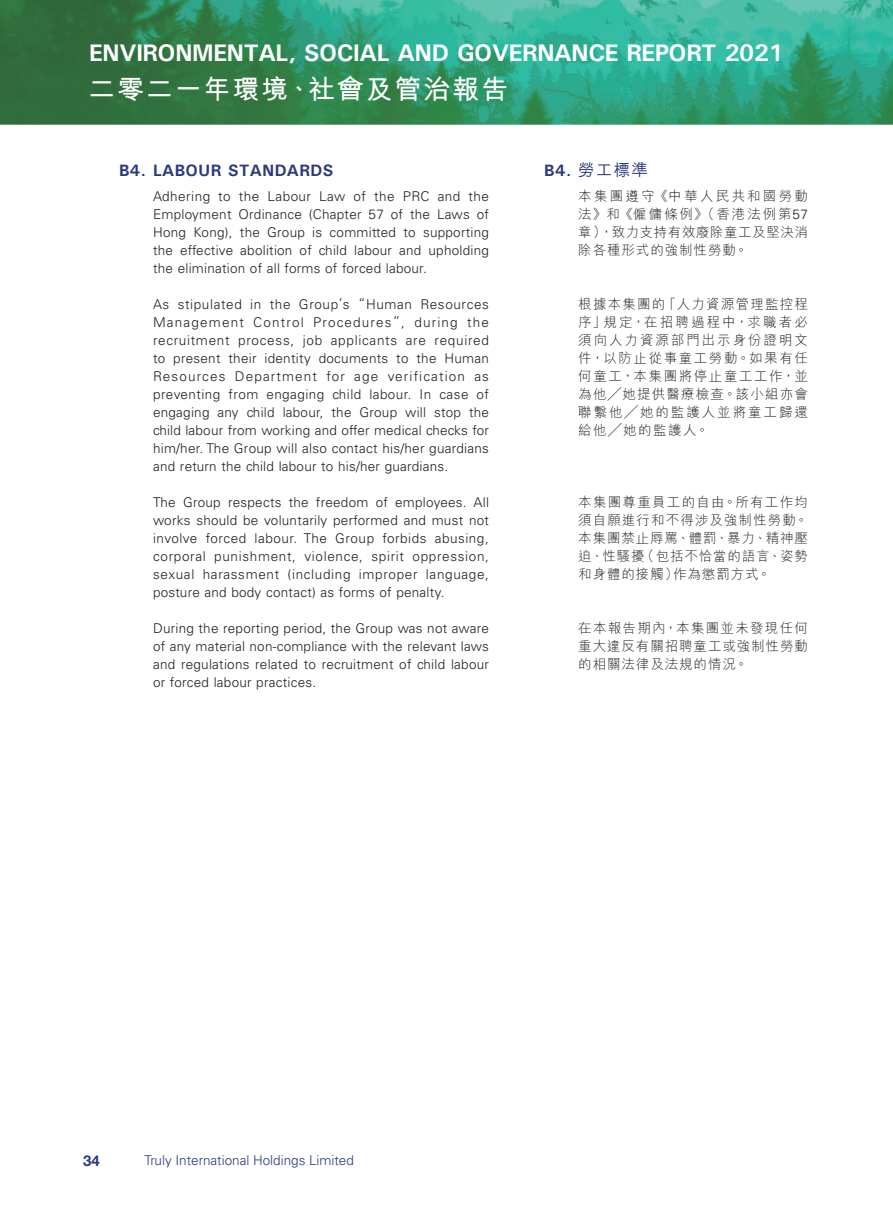
<style>
.page{position:relative;width:893px;height:1212px;background:#fff}
.page>*{position:absolute;margin:0;border:0;box-sizing:border-box;transform-origin:0 0}
.t1{font:27px "M Hei HK Bold E Ten B5 H";letter-spacing:.07em;color:#fff}
.t2{font:700 24px "Univers";letter-spacing:-.015em;color:#fff}
.t3{font:700 16.5px "Univers";letter-spacing:.025em;color:#2b3980}
.t4{font:16.5px "M Hei HK Medium E Ten B5 H";color:#2b3980}
.t5{font:700 15px "Helvetica Neue LT Pro";color:#2b3980}
.t6{font:300 13.5px/18px "Univers LT Std";letter-spacing:.02em;color:#231f20;text-align:justify}
.t7{font:13.5px/18px "M Hei HK Light E Ten B5 H";letter-spacing:.08em;color:#231f20;text-align:justify}
.t8{font:300 13.5px "Univers LT Std";color:#2b3980}
.s1{font-family:"Univers";font-weight:700}
.s2{font-family:"Univers LT Std";font-weight:300}
</style>
<div class="page">
<img style="left:0;top:0;width:893px;height:125px">
<h2 class="t2" style="left:89px;top:38px;width:696px">ENVIRONMENTAL, SOCIAL AND GOVERNANCE REPORT 2021</h2>
<h1 class="t1" style="left:88px;top:78px;width:421px">二零二一年環境、社會及管治報告</h1>
<p class="t3" style="left:119px;top:161px;width:216px">B4. LABOUR STANDARDS</p>
<p class="t6" style="left:153px;top:188px;width:337px">Adhering to the Labour Law of the PRC and the Employment Ordinance (Chapter 57 of the Laws of Hong Kong), the Group is committed to supporting the effective abolition of child labour and upholding the elimination of all forms of forced labour.</p>
<p class="t6" style="left:153px;top:296px;width:337px">As stipulated in the Group’s “Human Resources Management Control Procedures”, during the recruitment process, job applicants are required to present their identity documents to the Human Resources Department for age verification as preventing from engaging child labour. In case of engaging any child labour, the Group will stop the child labour from working and offer medical checks for him/her. The Group will also contact his/her guardians and return the child labour to his/her guardians.</p>
<p class="t6" style="left:153px;top:494px;width:337px">The Group respects the freedom of employees. All works should be voluntarily performed and must not involve forced labour. The Group forbids abusing, corporal punishment, violence, spirit oppression, sexual harassment (including improper language, posture and body contact) as forms of penalty.</p>
<p class="t6" style="left:153px;top:620px;width:337px">During the reporting period, the Group was not aware of any material non-compliance with the relevant laws and regulations related to recruitment of child labour or forced labour practices.</p>
<p class="t4" style="left:544px;top:164px;width:105px"><span class="s1">B4.</span> 勞工標準</p>
<p class="t7" style="left:578px;top:188px;width:231px">本集團遵守《中華人民共和國勞動法》和《僱傭條例》（香港法例第<span class="s2">57</span>章），致力支持有效廢除童工及堅決消除各種形式的強制性勞動。</p>
<p class="t7" style="left:578px;top:296px;width:231px">根據本集團的「人力資源管理監控程序」規定，在招聘過程中，求職者必須向人力資源部門出示身份證明文件，以防止從事童工勞動。如果有任何童工，本集團將停止童工工作，並為他╱她提供醫療檢查。該小組亦會聯繫他╱她的監護人並將童工歸還給他╱她的監護人。</p>
<p class="t7" style="left:578px;top:494px;width:231px">本集團尊重員工的自由。所有工作均須自願進行和不得涉及強制性勞動。本集團禁止辱罵、體罰、暴力、精神壓迫、性騷擾（包括不恰當的語言、姿勢和身體的接觸）作為懲罰方式。</p>
<p class="t7" style="left:578px;top:620px;width:231px">在本報告期內，本集團並未發現任何重大違反有關招聘童工或強制性勞動的相關法律及法規的情況。</p>
<p class="t5" style="left:83px;top:1155px;width:18px">34</p>
<p class="t8" style="left:145px;top:1155px;width:211px">Truly International Holdings Limited</p>
</div>
